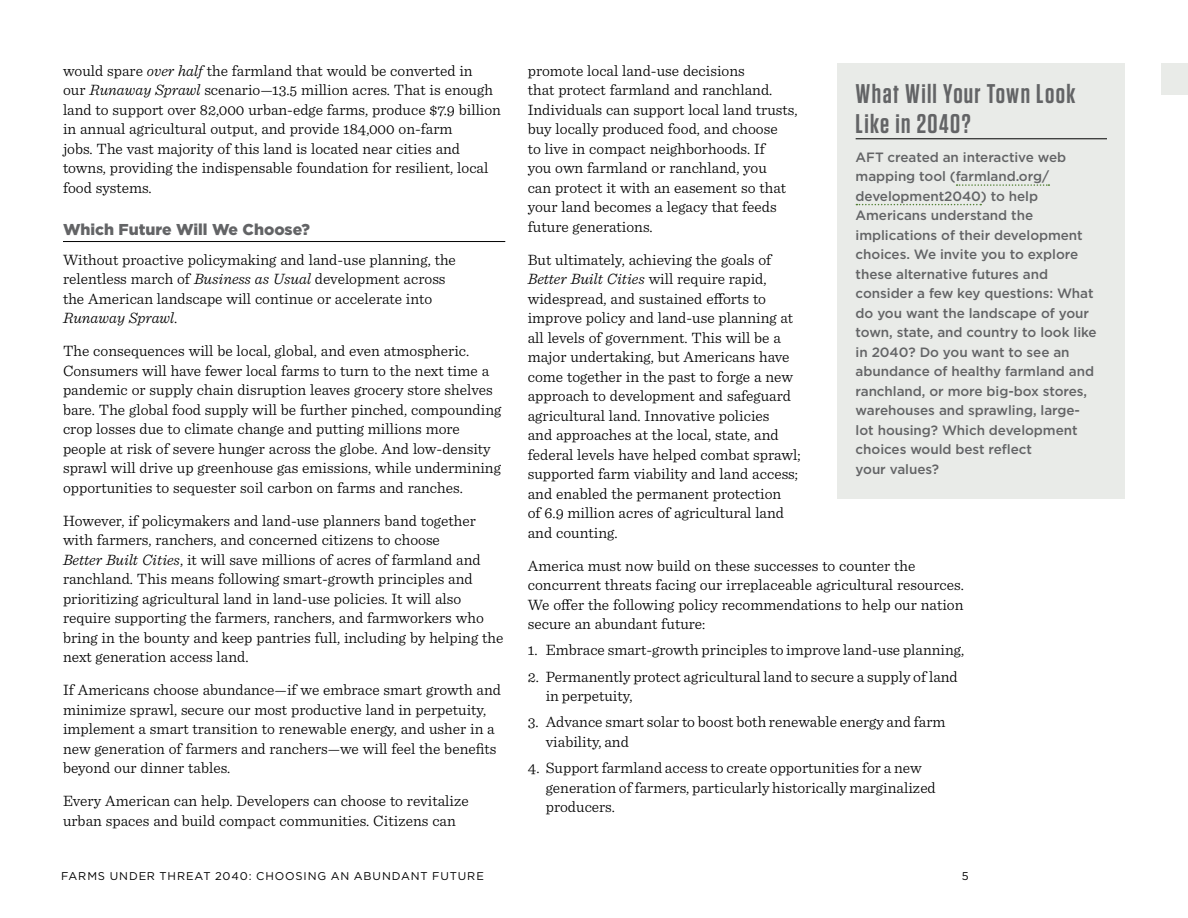
<style>
.page{position:relative;width:1188px;height:918px;background:#fff}
.page>*{position:absolute;margin:0;border:0;box-sizing:border-box;transform-origin:0 0}
.t1{font:600 27px/30px "Tungsten";letter-spacing:.05em;color:#636466}
.t2{font:300 15.75px/19.5px "Sentinel";color:#000}
.t3{font:900 15.75px "Gotham";color:#636466}
.t4{font:500 13.5px/19.5px "Gotham";letter-spacing:-.005em;color:#636466}
.t5{font:11.25px "Gotham";letter-spacing:.075em;color:#000}
.s1{font-style:italic}
</style>
<div class="page">
<div style="left:1161px;top:63px;width:27px;height:32px;background:#e9ebe8"></div>
<hr style="left:63px;top:241px;width:442px;height:1px;background:#000">
<div style="left:838px;top:63px;width:287px;height:436px;background:#e9ebe8"></div>
<hr style="left:856px;top:139px;width:251px;height:1px;background:#000">
<svg style="left:957px;top:184px;width:92px;height:2px"></svg>
<svg style="left:856px;top:204px;width:125px;height:1px"></svg>
<p class="t2" style="left:63px;top:60px;width:440px">would spare <span class="s1">over half</span> the farmland that would be converted in<br>our <span class="s1">Runaway Sprawl</span> scenario—13.5 million acres. That is enough land to support over 82,000 urban-edge farms, produce $7.9 billion in annual agricultural output, and provide 184,000 on-farm<br>jobs. The vast majority of this land is located near cities and towns, providing the indispensable foundation for resilient, local food systems.</p>
<p class="t3" style="left:63px;top:219px;width:249px">Which Future Will We Choose?</p>
<p class="t2" style="left:63px;top:249px;width:394px">Without proactive policymaking and land-use planning, the relentless march of <span class="s1">Business as Usual</span> development across the American landscape will continue or accelerate into <span class="s1">Runaway Sprawl</span>.</p>
<p class="t2" style="left:63px;top:340px;width:440px">The consequences will be local, global, and even atmospheric.<br>Consumers will have fewer local farms to turn to the next time a pandemic or supply chain disruption leaves grocery store shelves bare. The global food supply will be further pinched, compounding crop losses due to climate change and putting millions more people at risk of severe hunger across the globe. And low-density sprawl will drive up greenhouse gas emissions, while undermining opportunities to sequester soil carbon on farms and ranches.</p>
<p class="t2" style="left:63px;top:510px;width:442px">However, if policymakers and land-use planners band together with farmers, ranchers, and concerned citizens to choose<br><span class="s1">Better Built Cities</span>, it will save millions of acres of farmland and ranchland. This means following smart-growth principles and prioritizing agricultural land in land-use policies. It will also require supporting the farmers, ranchers, and farmworkers who bring in the bounty and keep pantries full, including by helping the next generation access land.</p>
<p class="t2" style="left:63px;top:679px;width:440px">If Americans choose abundance—if we embrace smart growth and minimize sprawl, secure our most productive land in perpetuity, implement a smart transition to renewable energy, and usher in a new generation of farmers and ranchers—we will feel the benefits beyond our dinner tables.</p>
<p class="t2" style="left:63px;top:790px;width:407px">Every American can help. Developers can choose to revitalize urban spaces and build compact communities. Citizens can</p>
<p class="t2" style="left:528px;top:60px;width:271px">promote local land-use decisions<br>that protect farmland and ranchland.<br>Individuals can support local land trusts, buy locally produced food, and choose<br>to live in compact neighborhoods. If<br>you own farmland or ranchland, you<br>can protect it with an easement so that your land becomes a legacy that feeds future generations.</p>
<p class="t2" style="left:528px;top:249px;width:274px">But ultimately, achieving the goals of <span class="s1">Better Built Cities</span> will require rapid, widespread, and sustained efforts to improve policy and land-use planning at all levels of government. This will be a major undertaking, but Americans have come together in the past to forge a new approach to development and safeguard agricultural land. Innovative policies<br>and approaches at the local, state, and federal levels have helped combat sprawl; supported farm viability and land access; and enabled the permanent protection<br>of 6.9 million acres of agricultural land and counting.</p>
<p class="t2" style="left:528px;top:555px;width:438px">America must now build on these successes to counter the concurrent threats facing our irreplaceable agricultural resources.<br>We offer the following policy recommendations to help our nation secure an abundant future:</p>
<p class="t2" style="left:528px;top:639px;width:438px">1. Embrace smart-growth principles to improve land-use planning,</p>
<p class="t2" style="left:546px;top:666px;width:414px;text-indent:-18px">2. Permanently protect agricultural land to secure a supply of land in perpetuity,</p>
<p class="t2" style="left:546px;top:711px;width:401px;text-indent:-18px">3. Advance smart solar to boost both renewable energy and farm viability, and</p>
<p class="t2" style="left:546px;top:757px;width:392px;text-indent:-18px">4. Support farmland access to create opportunities for a new generation of farmers, particularly historically marginalized producers.</p>
<h1 class="t1" style="left:856px;top:79px;width:221px">What Will Your Town Look<br>Like in 2040?</h1>
<p class="t4" style="left:856px;top:147px;width:243px">AFT created an interactive web mapping tool (farmland.org/ development2040) to help<br>Americans understand the implications of their development choices. We invite you to explore these alternative futures and consider a few key questions: What do you want the landscape of your town, state, and country to look like in 2040? Do you want to see an abundance of healthy farmland and ranchland, or more big-box stores, warehouses and sprawling, large&shy;lot housing? Which development choices would best reflect<br>your values?</p>
<p class="t5" style="left:61px;top:869px;width:424px">FARMS UNDER THREAT 2040: CHOOSING AN ABUNDANT FUTURE</p>
<p class="t5" style="left:962px;top:869px;width:8px">5</p>
</div>
